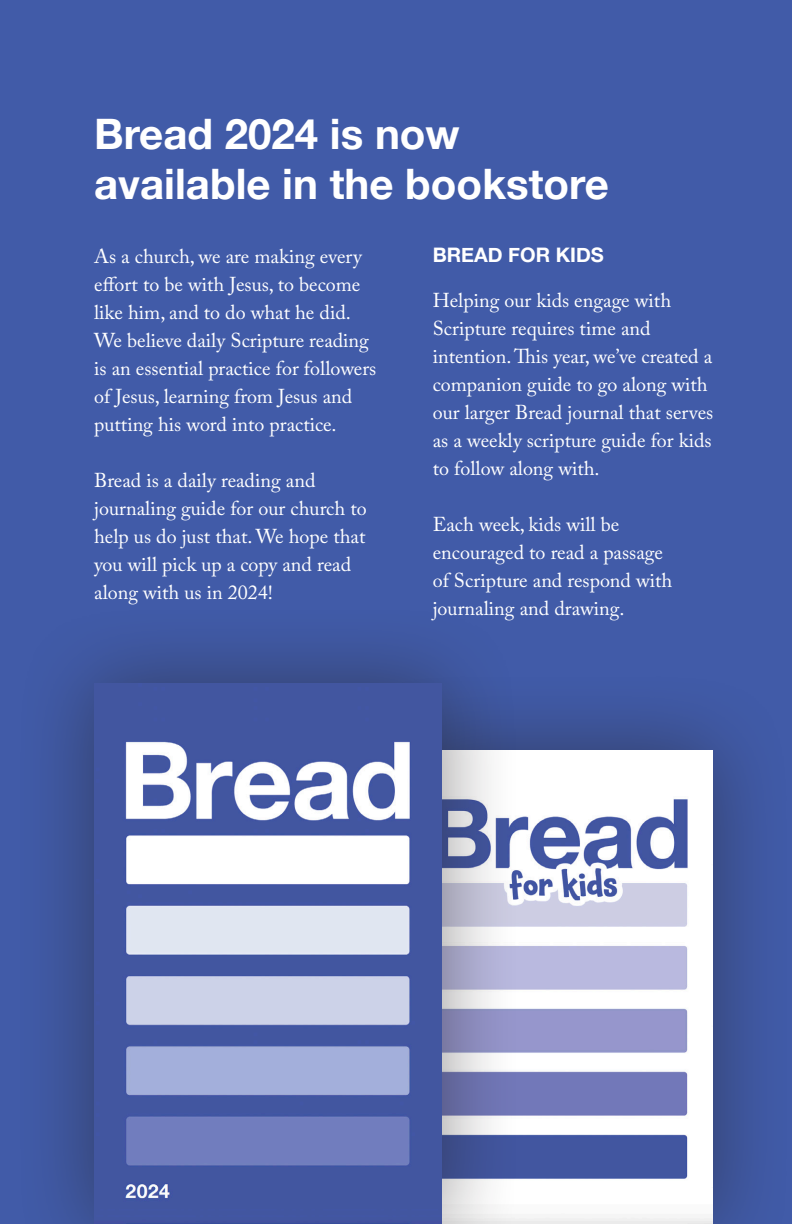
<style>
.page{position:relative;width:792px;height:1224px;background:#415ba8}
.page>*{position:absolute;margin:0;border:0;box-sizing:border-box;transform-origin:0 0}
.t1{font:700 42px/50px "Helvetica Neue";color:#fff}
.t2{font:20px/28px "Adobe Caslon Pro";color:#fff}
.t3{font:700 20px "Helvetica Neue";color:#fff}
</style>
<div class="page">
<div style="left:327px;top:670px;width:465px;height:554px;background:#231f20;opacity:.5"></div>
<img style="left:523px;top:750px;width:189px;height:474px">
<div style="left:13px;top:603px;width:510px;height:621px;background:#231f20;opacity:.5"></div>
<img style="left:94px;top:683px;width:348px;height:541px">
<p class="t1" style="left:94px;top:111px;width:516px">Bread 2024 is now available in the bookstore</p>
<p class="t2" style="left:94px;top:242px;width:284px">As a church, we are making every effort to be with Jesus, to become like him, and to do what he did.<br>We believe daily Scripture reading is an essential practice for followers of Jesus, learning from Jesus and putting his word into practice.</p>
<p class="t2" style="left:94px;top:466px;width:274px">Bread is a daily reading and journaling guide for our church to help us do just that. We hope that you will pick up a copy and read along with us in 2024!</p>
<p class="t3" style="left:433px;top:239px;width:173px">BREAD FOR KIDS</p>
<p class="t2" style="left:433px;top:286px;width:282px">Helping our kids engage with<br>Scripture requires time and intention. This year, we’ve created a companion guide to go along with our larger Bread journal that serves as a weekly scripture guide for kids to follow along with.</p>
<p class="t2" style="left:433px;top:510px;width:241px">Each week, kids will be encouraged to read a passage of Scripture and respond with journaling and drawing.</p>
</div>
